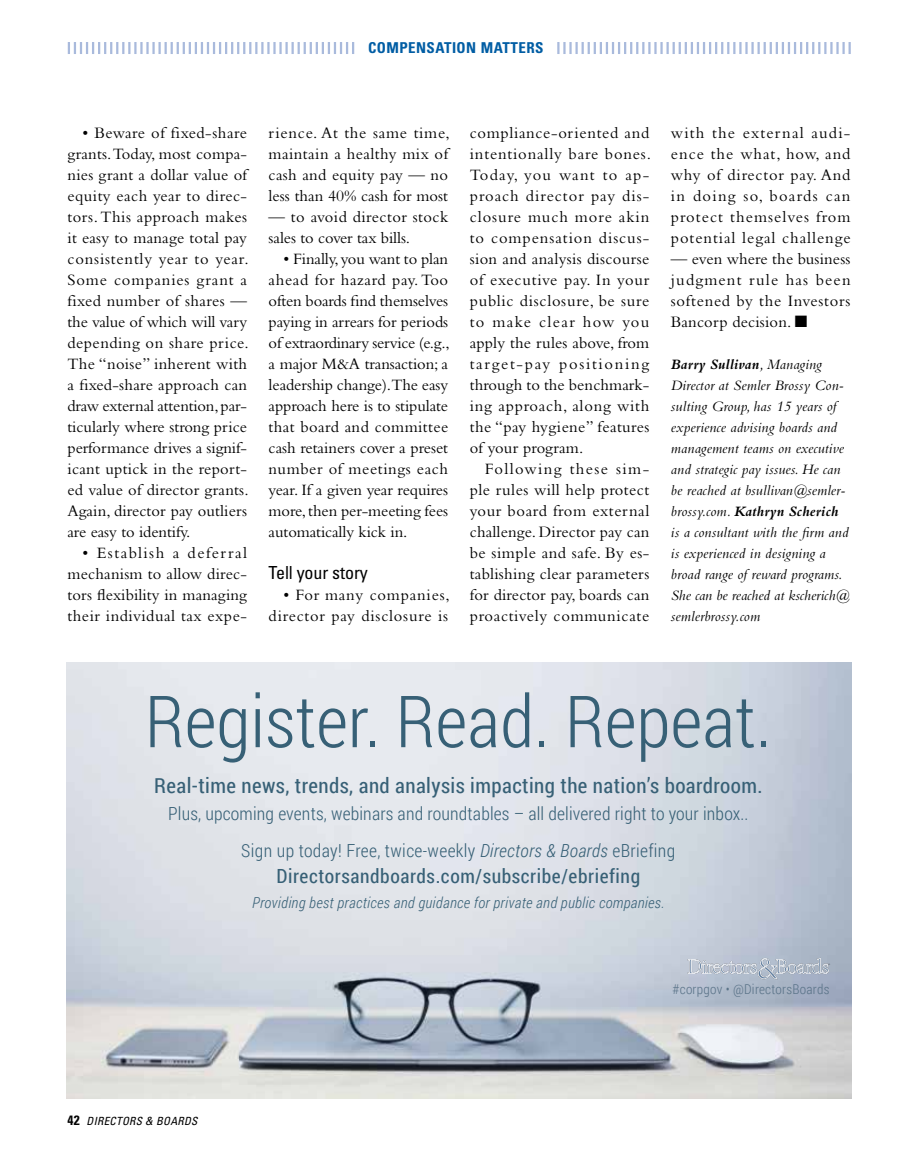
<style>
.page{position:relative;width:918px;height:1175px;background:#fff}
.page>*{position:absolute;margin:0;border:0;box-sizing:border-box;transform-origin:0 0}
.t1{font:300 72px "Roboto Condensed";color:#376076}
.t2{font:21px "Roboto Condensed";letter-spacing:.02em;color:#376076}
.t3{font:19.5px "Roboto Condensed";letter-spacing:.03em;color:#376076}
.t4{font:300 18px/37.5px "Roboto Condensed";letter-spacing:.01em;color:#376076;text-align:center}
.t5{font:condensed 18px "Univers";letter-spacing:-.005em;color:#000}
.t6{font:16.5px/21px "Bembo";letter-spacing:.02em;color:#000;text-align:justify}
.t7{font:16.5px/21px "Bembo";letter-spacing:-.005em;color:#000}
.t8{font:16.5px/21px "Bembo";letter-spacing:.045em;color:#000;text-align:right}
.t9{font:italic 15px/21px "Bembo";letter-spacing:.01em;color:#000}
.t10{font:italic 300 15px "Roboto Condensed";letter-spacing:.02em;color:#376076}
.t11{font:700 condensed 15px "Univers";letter-spacing:.03em;color:#005da4}
.t12{font:300 13.5px "Roboto Condensed";letter-spacing:.02em;color:#5a7388}
.t13{font:italic condensed 11.25px "Univers";letter-spacing:.025em;color:#000}
.t14{font:300 1.95px "Frutiger";color:#000}
.s1{font-weight:700}
.s2{font-style:italic}
.s3{font-weight:700;font-style:normal;font-size:13.5px}
</style>
<div class="page">
<svg style="left:68px;top:42px;width:286px;height:12px"></svg>
<svg style="left:557px;top:42px;width:294px;height:12px"></svg>
<img style="left:67px;top:662px;width:784px;height:436px">
<svg style="left:688px;top:958px;width:141px;height:21px"></svg>
<p class="t11" style="left:368px;top:39px;width:177px">COMPENSATION MATTERS</p>
<p class="t6" style="left:68px;top:122px;width:183px;text-indent:15px">• Beware of fixed-share grants. Today, most compa&shy;nies grant a dollar value of equity each year to direc&shy;tors. This approach makes it easy to manage total pay consistently year to year.<br>Some companies grant a fixed number of shares — the value of which will vary depending on share price.<br>The “noise” inherent with a fixed-share approach can draw external attention, par&shy;ticularly where strong price performance drives a signif&shy;icant uptick in the report&shy;ed value of director grants.<br>Again, director pay outliers are easy to identify.</p>
<p class="t6" style="left:68px;top:542px;width:181px;text-indent:15px">• Establish a deferral mechanism to allow direc&shy;tors flexibility in managing their individual tax expe-</p>
<p class="t6" style="left:269px;top:122px;width:183px">rience. At the same time, maintain a healthy mix of cash and equity pay — no less than 40% cash for most</p>
<p class="t7" style="left:269px;top:206px;width:181px">— to avoid director stock sales to cover tax bills.</p>
<p class="t6" style="left:269px;top:248px;width:183px;text-indent:15px">• Finally, you want to plan ahead for hazard pay. Too often boards find themselves paying in arrears for periods of extraordinary service (e.g., a major M&amp;A transaction; a leadership change).The easy approach here is to stipulate that board and committee cash retainers cover a preset number of meetings each year. If a given year requires more, then per-meeting fees automatically kick in.</p>
<p class="t5" style="left:269px;top:561px;width:101px">Tell your story</p>
<p class="t8" style="left:269px;top:584px;width:183px">• For many companies, director pay disclosure is</p>
<p class="t6" style="left:470px;top:122px;width:183px">compliance-oriented and intentionally bare bones.<br>Today, you want to ap&shy;proach director pay dis&shy;closure much more akin to compensation discus&shy;sion and analysis discourse of executive pay. In your public disclosure, be sure to make clear how you apply the rules above, from target-pay positioning through to the benchmark&shy;ing approach, along with the “pay hygiene” features of your program.</p>
<p class="t6" style="left:470px;top:458px;width:181px;text-indent:15px">Following these sim&shy;ple rules will help protect your board from external challenge. Director pay can be simple and safe. By es&shy;tablishing clear parameters for director pay, boards can proactively communicate</p>
<p class="t6" style="left:671px;top:122px;width:181px">with the external audi&shy;ence the what, how, and why of director pay. And in doing so, boards can protect themselves from potential legal challenge</p>
<p class="t6" style="left:671px;top:248px;width:181px">— even where the business judgment rule has been softened by the Investors Bancorp decision. ■</p>
<p class="t9" style="left:671px;top:353px;width:180px"><span class="s1">Barry Sullivan</span>, Managing<br>Director at Semler Brossy Con&shy;sulting Group, has 15 years of experience advising boards and management teams on executive and strategic pay issues. He can be reached at bsullivan@semler&shy;brossy.com. <span class="s1">Kathryn Scherich </span>is a consultant with the firm and is experienced in designing a broad range of reward programs.<br>She can be reached at kscherich@ semlerbrossy.com</p>
<h1 class="t1" style="left:145px;top:671px;width:628px">Register. Read. Repeat.</h1>
<p class="t2" style="left:154px;top:771px;width:610px">Real-time news, trends, and analysis impacting the nation’s boardroom.</p>
<p class="t4" style="left:168px;top:793px;width:582px">Plus, upcoming events, webinars and roundtables – all delivered right to your inbox..<br>Sign up today! Free, twice-weekly <span class="s2">Directors &amp; Boards</span> eBriefing</p>
<p class="t3" style="left:277px;top:862px;width:365px">Directorsandboards.com/subscribe/ebriefing</p>
<p class="t10" style="left:252px;top:892px;width:414px">Providing best practices and guidance for private and public companies.</p>
<p class="t13" style="left:68px;top:1114px;width:132px"><span class="s3">42</span> DIRECTORS &amp; BOARDS</p>
<p class="t14" style="left:829px;top:963px;width:3px">®</p>
<p class="t12" style="left:672px;top:980px;width:158px">#corpgov • @DirectorsBoards</p>
</div>
